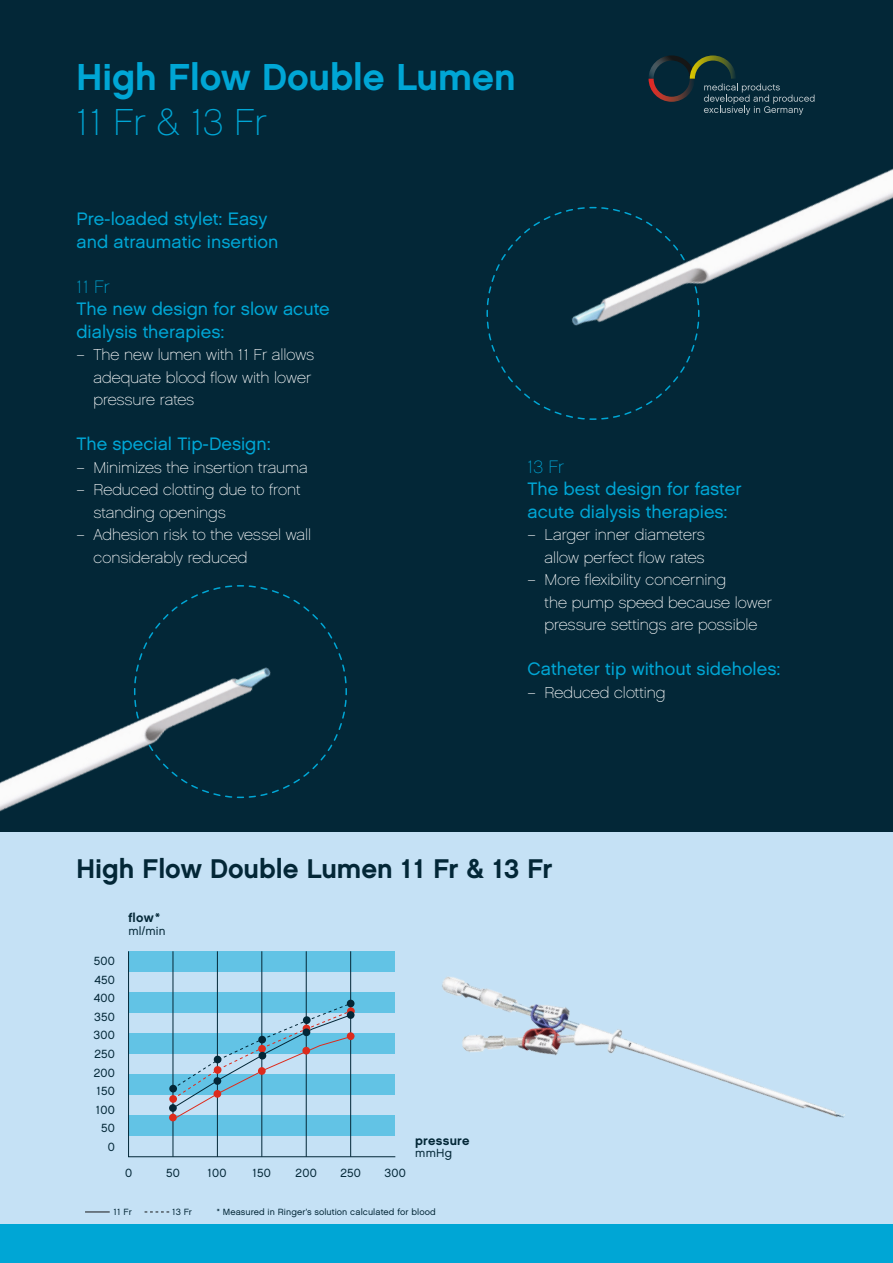
<style>
.page{position:relative;width:893px;height:1263px;background:#032737}
.page>*{position:absolute;margin:0;border:0;box-sizing:border-box;transform-origin:0 0}
.t1{font:37.5px "Chalet New York Nineteen Sixty";color:#00a6d5}
.t2{font:37.5px "Chalet Paris Nineteen Sixty";letter-spacing:-.01em;color:#00a6d5}
.t3{font:27px "Chalet New York Nineteen Sixty";color:#032737}
.t4{font:18px/22.5px "Chalet London Nineteen Sixty";color:#00a6d5}
.t5{font:18px "Chalet Paris Nineteen Sixty";letter-spacing:-.01em;color:#00a6d5}
.t6{font:15.75px/22.5px "Chalet Paris Nineteen Sixty";color:#fff}
.t7{font:12.75px "Chalet New York Nineteen Sixty";letter-spacing:.02em;color:#032737}
.t8{font:11.85px/18.6px "Chalet London Nineteen Sixty";letter-spacing:.02em;color:#032737;text-align:right}
.t9{font:9px "Chalet London Nineteen Sixty";letter-spacing:.01em;color:#032737}
</style>
<div class="page">
<div style="left:0;top:833px;width:893px;height:430px;background:#c5e1f5"></div>
<div style="left:0;top:1225px;width:893px;height:38px;background:#00a6d5"></div>
<svg style="left:85px;top:1211px;width:25px;height:1px"></svg>
<svg style="left:145px;top:1211px;width:24px;height:1px"></svg>
<img style="left:419px;top:976px;width:427px;height:249px">
<svg style="left:128px;top:951px;width:268px;height:206px"></svg>
<hr style="left:173px;top:951px;width:1px;height:206px;background:#032737">
<hr style="left:217px;top:951px;width:1px;height:206px;background:#032737">
<hr style="left:262px;top:951px;width:1px;height:206px;background:#032737">
<hr style="left:306px;top:951px;width:1px;height:206px;background:#032737">
<hr style="left:350px;top:951px;width:1px;height:206px;background:#032737">
<div style="left:347px;top:1032px;width:7px;height:8px;background:#dd2b1c;border-radius:50%"></div>
<div style="left:347px;top:1000px;width:7px;height:7px;background:#032737;border-radius:50%"></div>
<div style="left:169px;top:1114px;width:8px;height:7px;background:#dd2b1c;border-radius:50%"></div>
<svg style="left:169px;top:1104px;width:8px;height:8px"></svg>
<svg style="left:347px;top:1007px;width:8px;height:8px"></svg>
<svg style="left:172px;top:1002px;width:180px;height:116px"></svg>
<div style="left:169px;top:1095px;width:8px;height:8px;background:#dd2b1c;border-radius:50%"></div>
<div style="left:169px;top:1085px;width:8px;height:7px;background:#032737;border-radius:50%"></div>
<div style="left:214px;top:1056px;width:7px;height:7px;background:#032737;border-radius:50%"></div>
<div style="left:303px;top:1028px;width:7px;height:8px;background:#032737;border-radius:50%"></div>
<div style="left:347px;top:1011px;width:7px;height:8px;background:#032737;border-radius:50%"></div>
<svg style="left:657px;top:55px;width:71px;height:6px"></svg>
<svg style="left:298px;top:602px;width:49px;height:179px"></svg>
<svg style="left:486px;top:236px;width:34px;height:155px"></svg>
<img style="left:0;top:585px;width:298px;height:248px">
<img style="left:520px;top:61px;width:373px;height:359px">
<h1 class="t1" style="left:77px;top:54px;width:441px">High Flow Double Lumen</h1>
<h1 class="t2" style="left:77px;top:100px;width:192px">11 Fr &amp; 13 Fr</h1>
<p class="t4" style="left:77px;top:207px;width:203px">Pre-loaded stylet: Easy and atraumatic insertion</p>
<p class="t5" style="left:77px;top:276px;width:35px">11 Fr</p>
<p class="t4" style="left:77px;top:297px;width:255px">The new design for slow acute dialysis therapies:</p>
<p class="t6" style="left:94px;top:343px;width:222px;text-indent:-17px">– The new lumen with 11 Fr allows adequate blood flow with lower pressure rates</p>
<p class="t4" style="left:77px;top:432px;width:196px">The special Tip-Design:</p>
<p class="t6" style="left:77px;top:456px;width:233px">– Minimizes the insertion trauma</p>
<p class="t6" style="left:94px;top:478px;width:208px;text-indent:-17px">– Reduced clotting due to front standing openings</p>
<p class="t6" style="left:94px;top:524px;width:219px;text-indent:-17px">– Adhesion risk to the vessel wall considerably reduced</p>
<p class="t5" style="left:528px;top:456px;width:38px">13 Fr</p>
<p class="t4" style="left:528px;top:477px;width:215px">The best design for faster acute dialysis therapies:</p>
<p class="t6" style="left:528px;top:523px;width:179px;text-align:right">– Larger inner diameters allow perfect flow rates</p>
<p class="t6" style="left:545px;top:568px;width:229px;text-indent:-17px">– More flexibility concerning<br>the pump speed because lower pressure settings are possible</p>
<p class="t4" style="left:528px;top:657px;width:254px">Catheter tip without sideholes:</p>
<p class="t6" style="left:528px;top:681px;width:139px">– Reduced clotting</p>
<h2 class="t3" style="left:77px;top:852px;width:477px">High Flow Double Lumen 11 Fr &amp; 13 Fr</h2>
<p class="t8" style="left:94px;top:951px;width:23px">500<br>450<br>400<br>350<br>300<br>250<br>200<br>150<br>100<br>50<br>0</p>
<p class="t7" style="left:128px;top:910px;width:33px">flow*</p>
<p class="t8" style="left:128px;top:921px;width:39px">ml/min</p>
<p class="t8" style="left:125px;top:1164px;width:9px">0</p>
<p class="t8" style="left:166px;top:1164px;width:15px">50</p>
<p class="t8" style="left:208px;top:1164px;width:20px">100</p>
<p class="t8" style="left:253px;top:1164px;width:19px">150</p>
<p class="t8" style="left:296px;top:1164px;width:23px">200</p>
<p class="t8" style="left:340px;top:1164px;width:22px">250</p>
<p class="t8" style="left:384px;top:1164px;width:23px">300</p>
<p class="t7" style="left:415px;top:1132px;width:56px">pressure</p>
<p class="t8" style="left:415px;top:1144px;width:38px">mmHg</p>
<p class="t9" style="left:114px;top:1206px;width:19px">11 Fr</p>
<p class="t9" style="left:173px;top:1206px;width:21px">13 Fr</p>
<p class="t9" style="left:217px;top:1206px;width:220px">* Measured in Ringer’s solution calculated for blood</p>
</div>
